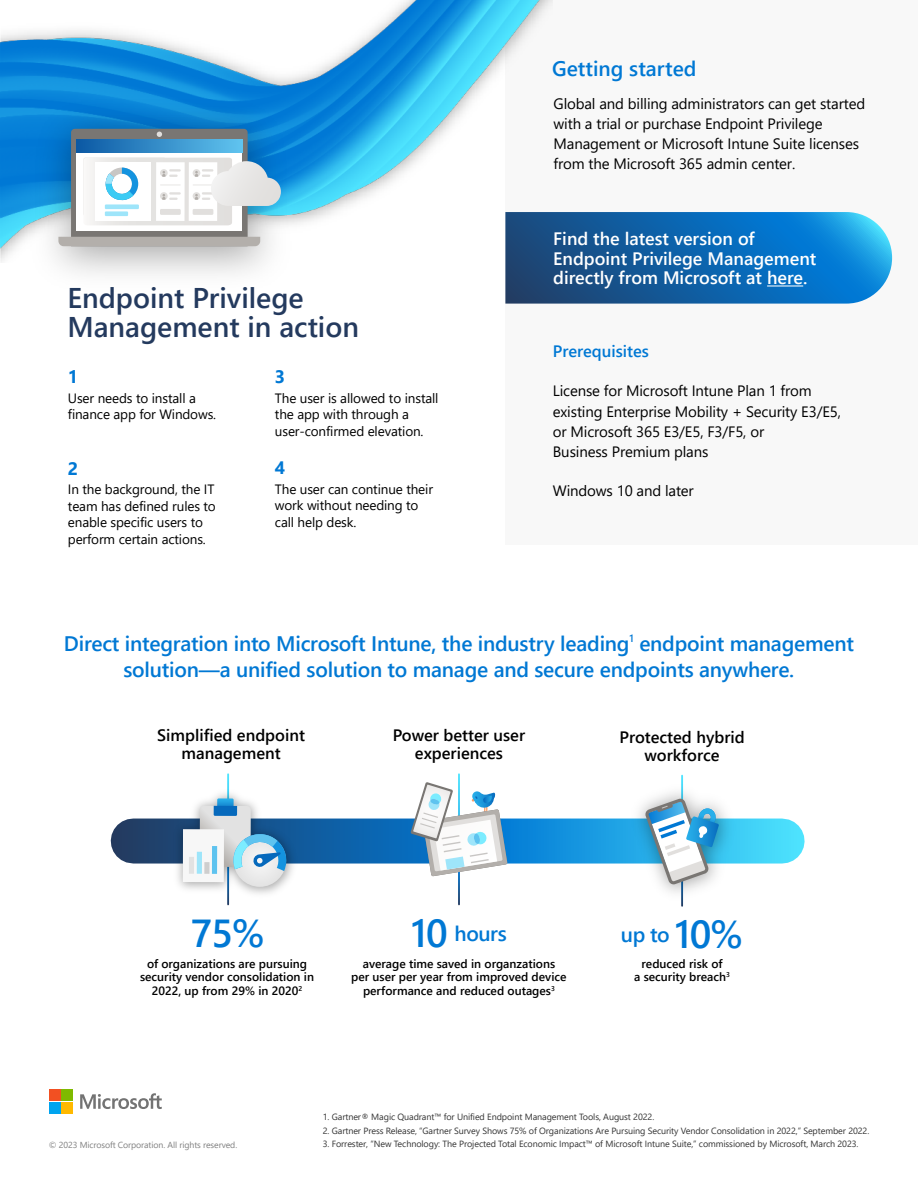
<style>
.page{position:relative;width:918px;height:1188px;background:#fff}
.page>*{position:absolute;margin:0;border:0;box-sizing:border-box;transform-origin:0 0}
.t1{font:600 39px "Segoe UI";color:#0078d4}
.t2{font:600 28.5px/28.5px "Segoe UI";color:#243a5e}
.t3{font:600 21px/25.5px "Segoe UI";letter-spacing:-.01em;color:#0078d4;text-align:center}
.t4{font:600 18px/19.5px "Segoe UI";color:#fff}
.t5{font:700 18px "Segoe UI";color:#0078d4}
.t6{font:600 16.5px/18px "Segoe UI";color:#000;text-align:center}
.t7{font:600 16.5px "Segoe UI";color:#0078d4}
.t8{font:15px/20.2px "Segoe UI";letter-spacing:-.01em;color:#000}
.t9{font:13.5px/16.5px "Segoe UI";letter-spacing:-.01em;color:#000}
.t10{font:600 12px/13.5px "Segoe UI";color:#000;text-align:center}
.t11{font:9px "Segoe UI";letter-spacing:-.01em;color:#333}
.t12{font:8.7px "Segoe UI";letter-spacing:-.01em;color:#808080}
.s1{font-size:39px}
</style>
<div class="page">
<div style="left:505px;top:0;width:413px;height:544px;background:#f2f2f2"></div>
<svg style="left:80px;top:1093px;width:82px;height:16px"></svg>
<div style="left:49px;top:1090px;width:11px;height:11px;background:#f25022"></div>
<div style="left:62px;top:1090px;width:11px;height:11px;background:#7fba00"></div>
<div style="left:49px;top:1102px;width:11px;height:12px;background:#00a4ef"></div>
<div style="left:62px;top:1102px;width:11px;height:12px;background:#ffb900"></div>
<svg style="left:505px;top:212px;width:387px;height:92px;background:#166db1"></svg>
<hr style="left:767px;top:285px;width:36px;height:2px;background:#fff">
<img style="left:0;top:0;width:552px;height:262px">
<img style="left:10px;top:87px;width:302px;height:187px">
<svg style="left:58px;top:129px;width:223px;height:117px"></svg>
<svg style="left:133px;top:819px;width:649px;height:45px;background:#1a80c1"></svg>
<img style="left:170px;top:786px;width:132px;height:117px">
<div style="left:183px;top:829px;width:41px;height:53px;background:#f7f7f7"></div>
<div style="left:189px;top:857px;width:5px;height:17px;background:#e2e2e2"></div>
<div style="left:204px;top:862px;width:6px;height:12px;background:#cecece"></div>
<div style="left:197px;top:852px;width:5px;height:22px;background:#9ee5fa"></div>
<div style="left:212px;top:846px;width:5px;height:28px;background:#5ec3ef"></div>
<div style="left:234px;top:834px;width:52px;height:53px;background:#e7e7e7;border-radius:26px"></div>
<svg style="left:200px;top:798px;width:89px;height:73px"></svg>
<svg style="left:411px;top:782px;width:96px;height:94px"></svg>
<img style="left:624px;top:777px;width:120px;height:130px">
<svg style="left:645px;top:799px;width:74px;height:85px"></svg>
<h2 class="t2" style="left:67px;top:281px;width:293px">Endpoint Privilege<br>Management in action</h2>
<h3 class="t5" style="left:275px;top:359px;width:12px">3</h3>
<h3 class="t9" style="left:275px;top:388px;width:165px">The user is allowed to install the app with through a user-confirmed elevation.</h3>
<h3 class="t5" style="left:275px;top:450px;width:12px">4</h3>
<h3 class="t9" style="left:275px;top:479px;width:160px">The user can continue their work without needing to call help desk.</h3>
<h3 class="t5" style="left:68px;top:359px;width:12px">1</h3>
<h3 class="t9" style="left:68px;top:388px;width:150px">User needs to install a finance app for Windows.</h3>
<h3 class="t5" style="left:68px;top:451px;width:12px">2</h3>
<h3 class="t9" style="left:68px;top:480px;width:149px">In the background, the IT team has defined rules to enable specific users to perform certain actions.</h3>
<h3 class="t3" style="left:552px;top:54px;width:146px">Getting started</h3>
<h3 class="t8" style="left:554px;top:92px;width:313px">Global and billing administrators can get started with a trial or purchase Endpoint Privilege Management or Microsoft Intune Suite licenses from the Microsoft 365 admin center.</h3>
<h3 class="t4" style="left:553px;top:228px;width:265px">Find the latest version of<br>Endpoint Privilege Management directly from Microsoft at here.</h3>
<h3 class="t7" style="left:553px;top:335px;width:98px">Prerequisites</h3>
<h3 class="t8" style="left:553px;top:379px;width:290px">License for Microsoft Intune Plan 1 from existing Enterprise Mobility + Security E3/E5, or Microsoft 365 E3/E5, F3/F5, or<br>Business Premium plans</h3>
<h3 class="t8" style="left:553px;top:479px;width:142px">Windows 10 and later</h3>
<h3 class="t3" style="left:64px;top:629px;width:792px">Direct integration into Microsoft Intune, the industry leading<sup>1</sup> endpoint management solution—a unified solution to manage and secure endpoints anywhere.</h3>
<h3 class="t6" style="left:157px;top:725px;width:149px">Simplified endpoint management</h3>
<h3 class="t6" style="left:393px;top:725px;width:134px">Power better user experiences</h3>
<h3 class="t6" style="left:619px;top:726px;width:127px">Protected hybrid workforce</h3>
<h1 class="t1" style="left:191px;top:896px;width:75px">75%</h1>
<h3 class="t10" style="left:140px;top:956px;width:175px">of organizations are pursuing security vendor consolidation in<br>2022, up from 29% in 2020<sup>2</sup></h3>
<h3 class="t3" style="left:411px;top:919px;width:97px"><span class="s1">10</span> hours</h3>
<h3 class="t10" style="left:351px;top:956px;width:217px">average time saved in organzations<br>per user per year from improved device performance and reduced outages<sup>3</sup></h3>
<h3 class="t3" style="left:621px;top:920px;width:124px">up to <span class="s1">10%</span></h3>
<h3 class="t10" style="left:634px;top:956px;width:97px">reduced risk of<br>a security breach<sup>3</sup></h3>
<p class="t12" style="left:49px;top:1136px;width:190px">© 2023 Microsoft Corporation. All rights reserved.</p>
<p class="t11" style="left:323px;top:1109px;width:333px">1. Gartner® Magic Quadrant™ for Unified Endpoint Management Tools, August 2022.</p>
<p class="t11" style="left:323px;top:1122px;width:548px">2. Gartner Press Release, “Gartner Survey Shows 75% of Organizations Are Pursuing Security Vendor Consolidation in 2022,” September 2022.</p>
<p class="t11" style="left:323px;top:1136px;width:537px">3. Forrester, “New Technology: The Projected Total Economic Impact™ of Microsoft Intune Suite,” commissioned by Microsoft, March 2023.</p>
</div>
